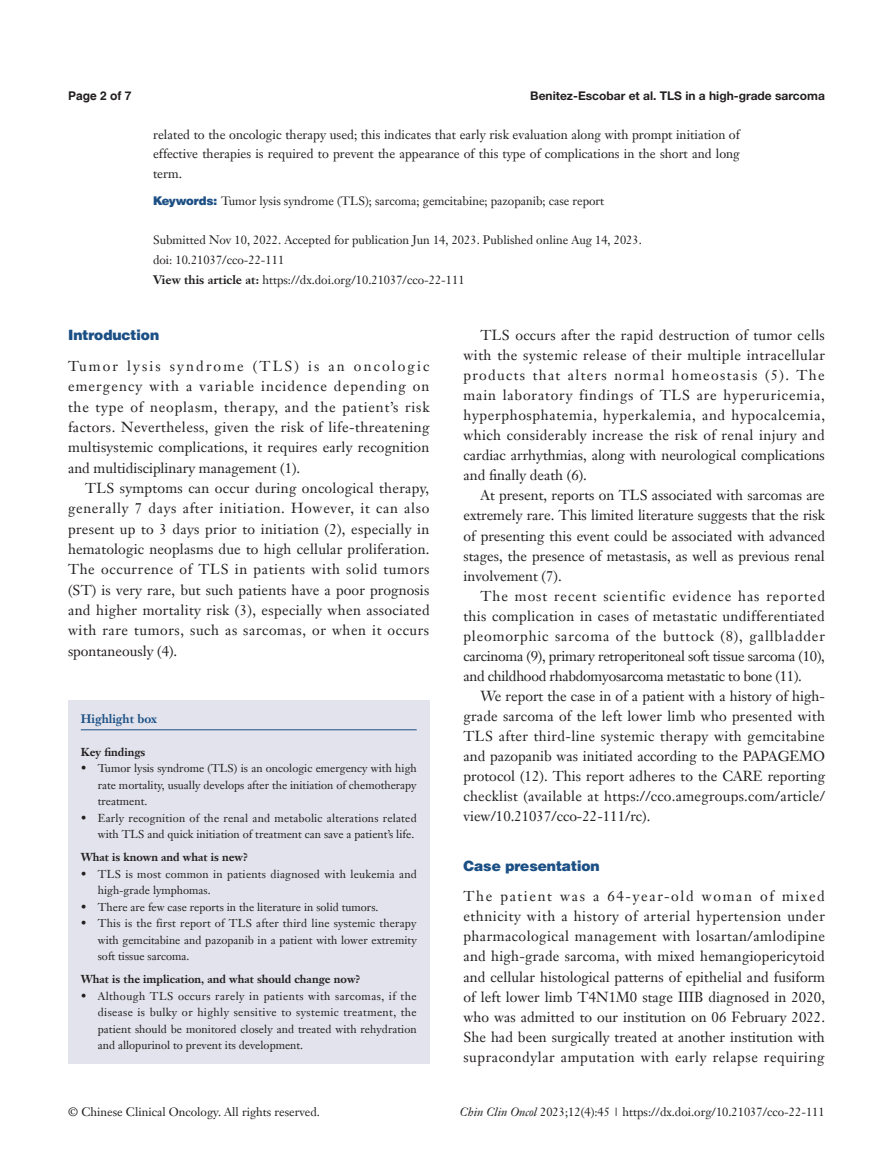
<style>
.page{position:relative;width:893px;height:1170px;background:#fff}
.page>*{position:absolute;margin:0;border:0;box-sizing:border-box;transform-origin:0 0}
.t1{font:14.25px/20.1px "Janson Text LT";color:#231f20;text-align:justify}
.t2{font:900 14.25px "Helvetica";color:#1c5085}
.t3{font:12.75px/19.5px "Janson Text LT";color:#231f20;text-align:justify}
.t4{font:12px/19.5px "Janson Text LT";color:#231f20}
.t5{font:700 12px "Helvetica Neue LT Pro";color:#231f20}
.t6{font:700 12px "Janson Text LT";color:#1c5085}
.t7{font:700 12px "Helvetica";color:#231f20}
.t8{font:11.25px/16.5px "Janson Text LT";color:#231f20;text-align:justify}
.t9{font:700 11.25px "Janson Text LT";color:#231f20}
.t10{font:11.25px/16.5px "Janson Text LT";letter-spacing:.02em;color:#231f20}
.s1{font-family:"Helvetica AME";color:#1c5085}
.s2{font-weight:700}
.s3{font-style:italic}
</style>
<div class="page">
<div style="left:68px;top:700px;width:361px;height:363px;background:#e2e3ec"></div>
<hr style="left:81px;top:729px;width:336px;height:1px;background:#1c5085">
<p class="t7" style="left:68px;top:88px;width:65px">Page 2 of 7</p>
<p class="t5" style="left:530px;top:88px;width:296px">Benitez-Escobar et al. TLS in a high-grade sarcoma</p>
<p class="t3" style="left:153px;top:124px;width:588px">related to the oncologic therapy used; this indicates that early risk evaluation along with prompt initiation of effective therapies is required to prevent the appearance of this type of complications in the short and long term.</p>
<p class="t4" style="left:153px;top:191px;width:453px"><span class="s1">Keywords:</span> Tumor lysis syndrome (TLS); sarcoma; gemcitabine; pazopanib; case report</p>
<p class="t4" style="left:153px;top:230px;width:490px">Submitted Nov 10, 2022. Accepted for publication Jun 14, 2023. Published online Aug 14, 2023. doi: 10.21037/cco-22-111<br><span class="s2">View this article at:</span> https://dx.doi.org/10.21037/cco-22-111</p>
<p class="t2" style="left:68px;top:326px;width:93px">Introduction</p>
<p class="t1" style="left:68px;top:355px;width:363px">Tumor lysis syndrome (TLS) is an oncologic emergency with a variable incidence depending on the type of neoplasm, therapy, and the patient’s risk factors. Nevertheless, given the risk of life-threatening multisystemic complications, it requires early recognition and multidisciplinary management (1).</p>
<p class="t1" style="left:68px;top:477px;width:363px;text-indent:17px">TLS symptoms can occur during oncological therapy, generally 7 days after initiation. However, it can also present up to 3 days prior to initiation (2), especially in hematologic neoplasms due to high cellular proliferation.<br>The occurrence of TLS in patients with solid tumors (ST) is very rare, but such patients have a poor prognosis and higher mortality risk (3), especially when associated with rare tumors, such as sarcomas, or when it occurs spontaneously (4).</p>
<p class="t6" style="left:81px;top:711px;width:78px">Highlight box</p>
<p class="t9" style="left:81px;top:744px;width:66px">Key findings</p>
<p class="t8" style="left:98px;top:760px;width:320px;text-indent:-17px">• Tumor lysis syndrome (TLS) is an oncologic emergency with high rate mortality, usually develops after the initiation of chemotherapy treatment.</p>
<p class="t8" style="left:81px;top:809px;width:337px;text-align:right">• Early recognition of the renal and metabolic alterations related with TLS and quick initiation of treatment can save a patient’s life.</p>
<p class="t9" style="left:81px;top:850px;width:169px">What is known and what is new?</p>
<p class="t10" style="left:98px;top:865px;width:321px;text-indent:-17px">• TLS is most common in patients diagnosed with leukemia and high-grade lymphomas.</p>
<p class="t8" style="left:81px;top:898px;width:299px">• There are few case reports in the literature in solid tumors.</p>
<p class="t8" style="left:98px;top:915px;width:320px;text-indent:-17px">• This is the first report of TLS after third line systemic therapy with gemcitabine and pazopanib in a patient with lower extremity soft tissue sarcoma.</p>
<p class="t9" style="left:81px;top:972px;width:281px">What is the implication, and what should change now?</p>
<p class="t8" style="left:98px;top:987px;width:320px;text-indent:-17px">• Although TLS occurs rarely in patients with sarcomas, if the disease is bulky or highly sensitive to systemic treatment, the patient should be monitored closely and treated with rehydration and allopurinol to prevent its development.</p>
<p class="t1" style="left:463px;top:325px;width:363px;text-indent:17px">TLS occurs after the rapid destruction of tumor cells with the systemic release of their multiple intracellular products that alters normal homeostasis (5). The main laboratory findings of TLS are hyperuricemia, hyperphosphatemia, hyperkalemia, and hypocalcemia, which considerably increase the risk of renal injury and cardiac arrhythmias, along with neurological complications and finally death (6).</p>
<p class="t1" style="left:463px;top:485px;width:363px;text-indent:17px">At present, reports on TLS associated with sarcomas are extremely rare. This limited literature suggests that the risk of presenting this event could be associated with advanced stages, the presence of metastasis, as well as previous renal involvement (7).</p>
<p class="t1" style="left:463px;top:585px;width:363px;text-indent:17px">The most recent scientific evidence has reported this complication in cases of metastatic undifferentiated pleomorphic sarcoma of the buttock (8), gallbladder carcinoma (9), primary retroperitoneal soft tissue sarcoma (10), and childhood rhabdomyosarcoma metastatic to bone (11).</p>
<p class="t1" style="left:463px;top:685px;width:363px;text-indent:17px">We report the case in of a patient with a history of high&shy;grade sarcoma of the left lower limb who presented with TLS after third-line systemic therapy with gemcitabine and pazopanib was initiated according to the PAPAGEMO protocol (12). This report adheres to the CARE reporting checklist (available at https://cco.amegroups.com/article/ view/10.21037/cco-22-111/rc).</p>
<p class="t2" style="left:463px;top:856px;width:138px">Case presentation</p>
<p class="t1" style="left:463px;top:886px;width:363px">The patient was a 64-year-old woman of mixed ethnicity with a history of arterial hypertension under pharmacological management with losartan/amlodipine and high-grade sarcoma, with mixed hemangiopericytoid and cellular histological patterns of epithelial and fusiform of left lower limb T4N1M0 stage IIIB diagnosed in 2020, who was admitted to our institution on 06 February 2022.<br>She had been surgically treated at another institution with supracondylar amputation with early relapse requiring</p>
<p class="t4" style="left:68px;top:1102px;width:253px">© Chinese Clinical Oncology. All rights reserved.</p>
<p class="t4" style="left:460px;top:1102px;width:366px"><span class="s3">Chin Clin Oncol</span> 2023;12(4):45 | https://dx.doi.org/10.21037/cco-22-111</p>
</div>
